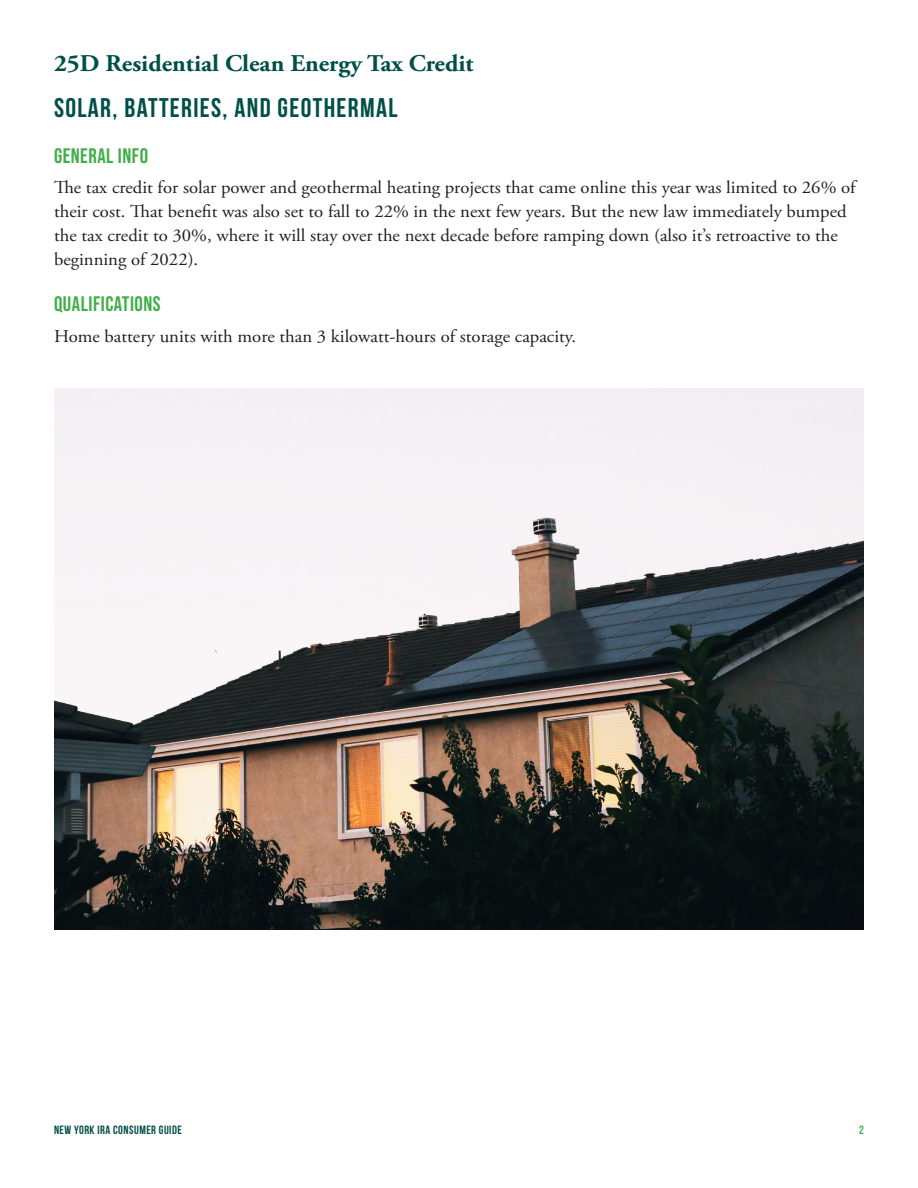
<style>
.page{position:relative;width:918px;height:1188px;background:#fff}
.page>*{position:absolute;margin:0;border:0;box-sizing:border-box;transform-origin:0 0}
.t1{font:700 27px "Bebas Neue";letter-spacing:.05em;color:#005047}
.t2{font:700 24px "Adobe Garamond Pro";color:#005047;scale:1.04 1}
.t3{font:700 21px "Bebas Neue Pro";letter-spacing:.025em;color:#40ae49}
.Body{font:18px/24px "Adobe Garamond Pro";color:#231f20;scale:1.04 1}
.t4{font:700 12px "Bebas Neue";letter-spacing:.04em;color:#005047}
.t5{font:700 12px "Bebas Neue";color:#40ae49}
</style>
<div class="page">
<img style="left:54px;top:388px;width:810px;height:541px">
<h1 class="t2" style="left:54px;top:50px;width:405px">25D Residential Clean Energy Tax Credit</h1>
<h2 class="t1" style="left:54px;top:93px;width:345px">SOLAR, BATTERIES, AND GEOTHERMAL</h2>
<h3 class="t3" style="left:54px;top:143px;width:96px">GENERAL INFO</h3>
<p class="Body" style="left:54px;top:176px;width:772px">The tax credit for solar power and geothermal heating projects that came online this year was limited to 26% of their cost. That benefit was also set to fall to 22% in the next few years. But the new law immediately bumped the tax credit to 30%, where it will stay over the next decade before ramping down (also it’s retroactive to the beginning of 2022).</p>
<h3 class="t3" style="left:54px;top:292px;width:108px">QUALIFICATIONS</h3>
<p class="Body" style="left:54px;top:325px;width:504px">Home battery units with more than 3 kilowatt-hours of storage capacity.</p>
<p class="t4" style="left:54px;top:1123px;width:129px">NEW YORK IRA CONSUMER GUIDE</p>
<p class="t5" style="left:859px;top:1123px;width:6px">2</p>
</div>
